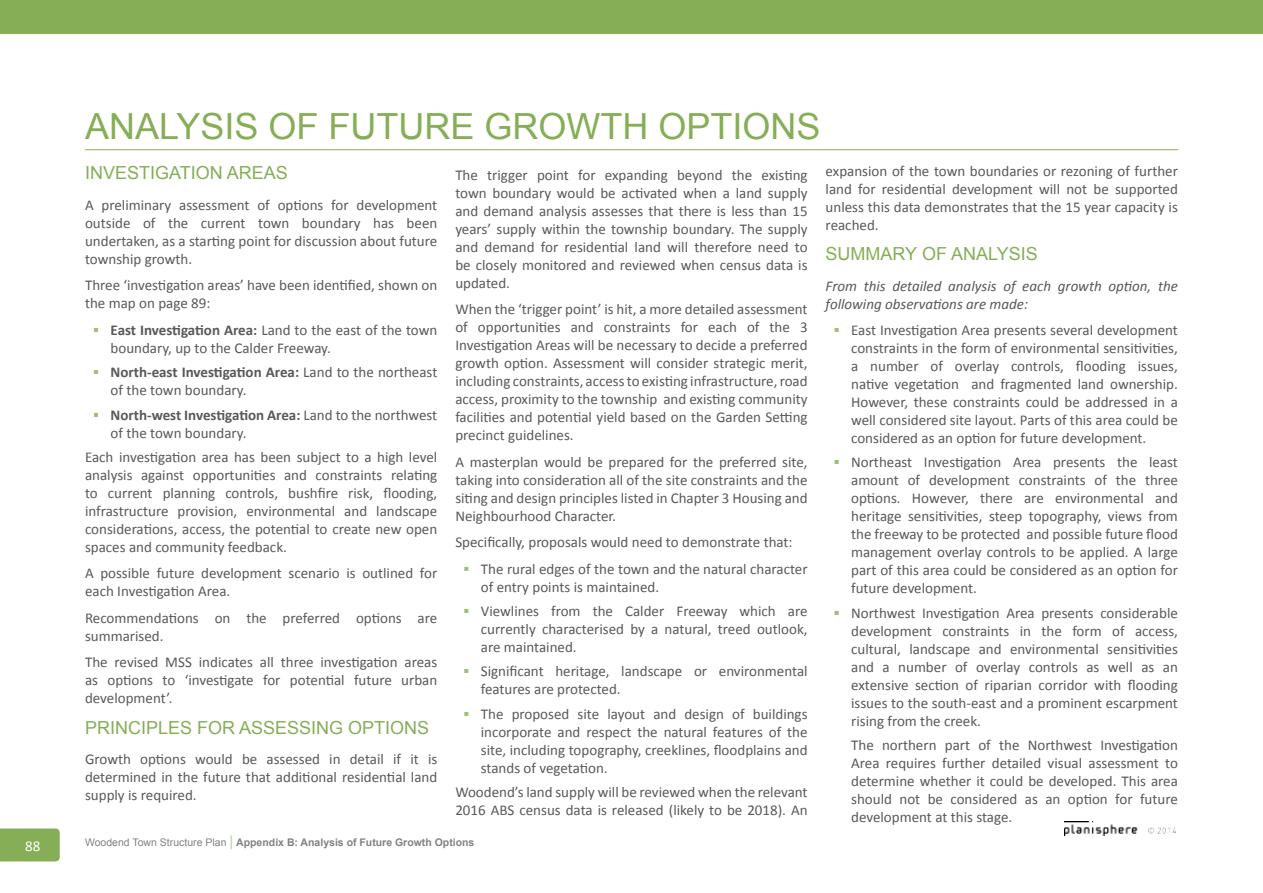
<style>
.page{position:relative;width:1263px;height:893px;background:#fff}
.page>*{position:absolute;margin:0;border:0;box-sizing:border-box;transform-origin:0 0}
.t1{font:36px "Arial";color:#86ae56}
.t2{font:18px "Arial";color:#86ae56}
.t3{font:15px/18px "Calibri";color:#58595b;text-align:justify}
.t4{font:italic 15px/18px "Calibri";color:#58595b}
.t5{font:15px "Calibri";color:#fff}
.t6{font:700 10.5px "Arial";color:#808285}
.s1{font-family:"Garamond";color:#9ebe78}
.s2{font-weight:700}
.s3{font-weight:400}
.s4{font-weight:400;font-size:15px;color:#b6ce9a}
</style>
<div class="page">
<div style="left:0;top:828px;width:60px;height:33px;background:#86ae56"></div>
<img style="left:1064px;top:821px;width:112px;height:14px">
<div style="left:0;top:0;width:1263px;height:34px;background:#86ae56"></div>
<hr style="left:85px;top:149px;width:1093px;height:1px;background:#86ae56">
<p class="t5" style="left:25px;top:836px;width:17px">88</p>
<h1 class="t1" style="left:85px;top:103px;width:737px">ANALYSIS OF FUTURE GROWTH OPTIONS</h1>
<p class="t2" style="left:85px;top:161px;width:204px">INVESTIGATION AREAS</p>
<p class="t3" style="left:85px;top:195px;width:354px">A preliminary assessment of options for development outside of the current town boundary has been undertaken, as a starting point for discussion about future township growth.</p>
<p class="t3" style="left:85px;top:276px;width:354px">Three ‘investigation areas’ have been identified, shown on the map on page 89:</p>
<p class="t3" style="left:111px;top:320px;width:328px;text-indent:-17px"><span class="s1">▪</span> <span class="s2">East Investigation Area:</span> Land to the east of the town boundary, up to the Calder Freeway.</p>
<p class="t3" style="left:111px;top:362px;width:328px;text-indent:-17px"><span class="s1">▪</span> <span class="s2">North-east Investigation Area:</span> Land to the northeast of the town boundary.</p>
<p class="t3" style="left:111px;top:405px;width:328px;text-indent:-17px"><span class="s1">▪</span> <span class="s2">North-west Investigation Area:</span> Land to the northwest of the town boundary.</p>
<p class="t3" style="left:85px;top:447px;width:354px">Each investigation area has been subject to a high level analysis against opportunities and constraints relating to current planning controls, bushfire risk, flooding, infrastructure provision, environmental and landscape considerations, access, the potential to create new open spaces and community feedback.</p>
<p class="t3" style="left:85px;top:564px;width:354px">A possible future development scenario is outlined for each Investigation Area.</p>
<p class="t3" style="left:85px;top:608px;width:354px">Recommendations on the preferred options are summarised.</p>
<p class="t3" style="left:85px;top:653px;width:354px">The revised MSS indicates all three investigation areas as options to ‘investigate for potential future urban development’.</p>
<p class="t2" style="left:85px;top:715px;width:346px">PRINCIPLES FOR ASSESSING OPTIONS</p>
<p class="t3" style="left:85px;top:750px;width:354px">Growth options would be assessed in detail if it is determined in the future that additional residential land supply is required.</p>
<p class="t3" style="left:455px;top:165px;width:354px">The trigger point for expanding beyond the existing town boundary would be activated when a land supply and demand analysis assesses that there is less than 15 years’ supply within the township boundary. The supply and demand for residential land will therefore need to be closely monitored and reviewed when census data is updated.</p>
<p class="t3" style="left:455px;top:299px;width:354px">When the ‘trigger point’ is hit, a more detailed assessment of opportunities and constraints for each of the 3<br>Investigation Areas will be necessary to decide a preferred growth option. Assessment will consider strategic merit, including constraints, access to existing infrastructure, road access, proximity to the township and existing community facilities and potential yield based on the Garden Setting precinct guidelines.</p>
<p class="t3" style="left:455px;top:452px;width:354px">A masterplan would be prepared for the preferred site, taking into consideration all of the site constraints and the siting and design principles listed in Chapter 3 Housing and Neighbourhood Character.</p>
<p class="t3" style="left:455px;top:532px;width:339px">Specifically, proposals would need to demonstrate that:</p>
<p class="t3" style="left:481px;top:559px;width:328px;text-indent:-17px"><span class="s1">▪</span> The rural edges of the town and the natural character of entry points is maintained.</p>
<p class="t3" style="left:481px;top:601px;width:328px;text-indent:-17px"><span class="s1">▪</span> Viewlines from the Calder Freeway which are currently characterised by a natural, treed outlook, are maintained.</p>
<p class="t3" style="left:481px;top:662px;width:328px;text-indent:-17px"><span class="s1">▪</span> Significant heritage, landscape or environmental features are protected.</p>
<p class="t3" style="left:481px;top:704px;width:328px;text-indent:-17px"><span class="s1">▪</span> The proposed site layout and design of buildings incorporate and respect the natural features of the site, including topography, creeklines, floodplains and stands of vegetation.</p>
<p class="t3" style="left:455px;top:782px;width:354px">Woodend’s land supply will be reviewed when the relevant<br>2016 ABS census data is released (likely to be 2018). An</p>
<p class="t6" style="left:85px;top:835px;width:391px"><span class="s3">Woodend Town Structure Plan</span> <span class="s4">|</span> Appendix B: Analysis of Future Growth Options</p>
<p class="t3" style="left:826px;top:161px;width:354px">expansion of the town boundaries or rezoning of further land for residential development will not be supported unless this data demonstrates that the 15 year capacity is reached.</p>
<p class="t2" style="left:826px;top:242px;width:214px">SUMMARY OF ANALYSIS</p>
<p class="t4" style="left:826px;top:276px;width:354px">From this detailed analysis of each growth option, the following observations are made:</p>
<p class="t3" style="left:851px;top:320px;width:328px;text-indent:-17px"><span class="s1">▪</span> East Investigation Area presents several development constraints in the form of environmental sensitivities, a number of overlay controls, flooding issues, native vegetation and fragmented land ownership.<br>However, these constraints could be addressed in a well considered site layout. Parts of this area could be considered as an option for future development.</p>
<p class="t3" style="left:851px;top:453px;width:328px;text-indent:-17px"><span class="s1">▪</span> Northeast Investigation Area presents the least amount of development constraints of the three options. However, there are environmental and heritage sensitivities, steep topography, views from the freeway to be protected and possible future flood management overlay controls to be applied. A large part of this area could be considered as an option for future development.</p>
<p class="t3" style="left:851px;top:603px;width:328px;text-indent:-17px"><span class="s1">▪</span> Northwest Investigation Area presents considerable development constraints in the form of access, cultural, landscape and environmental sensitivities and a number of overlay controls as well as an extensive section of riparian corridor with flooding issues to the south-east and a prominent escarpment rising from the creek.</p>
<p class="t3" style="left:851px;top:735px;width:328px">The northern part of the Northwest Investigation Area requires further detailed visual assessment to determine whether it could be developed. This area should not be considered as an option for future development at this stage.</p>
</div>
